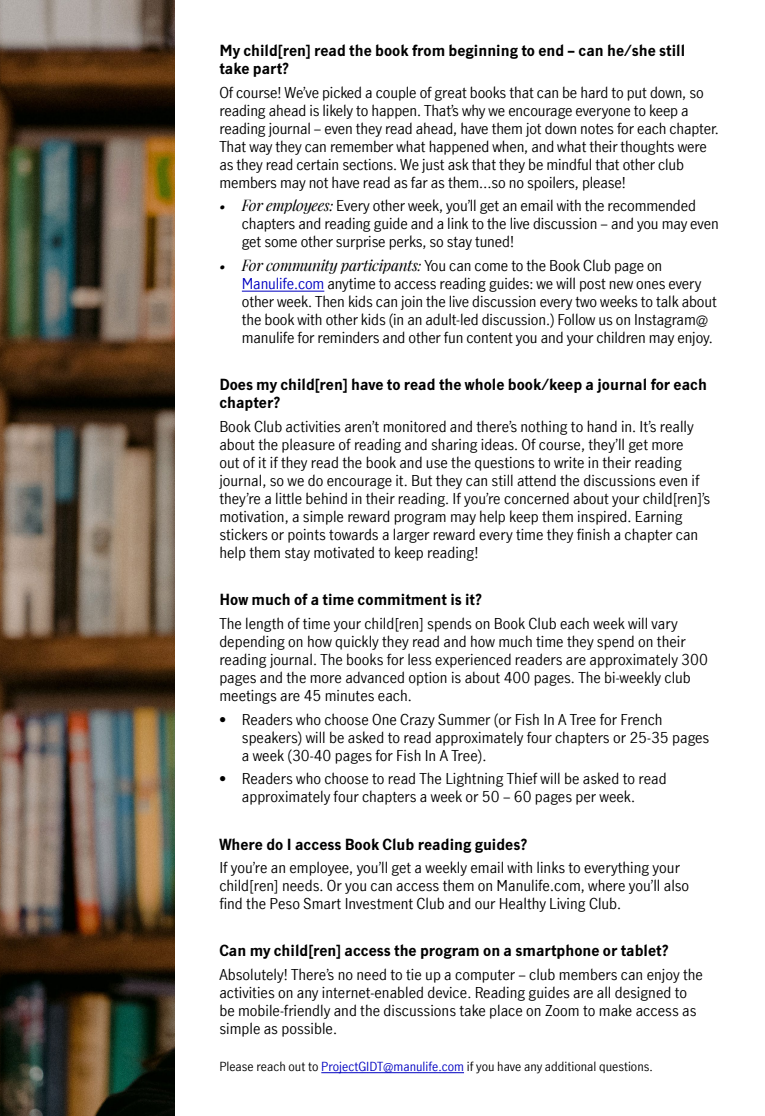
<style>
.page{position:relative;width:765px;height:1116px;background:#fff}
.page>*{position:absolute;margin:0;border:0;box-sizing:border-box;transform-origin:0 0}
.t1{font:15px/18px "Manulife JH Sans Optimized";color:#000}
.t2{font:700 15px/18px "Manulife JH Sans Optimized";color:#000}
.t3{font:12.5px "Manulife JH Sans Optimized";color:#000}
.s1{font-family:"Manulife JH Serif Optimized";font-style:italic}
.s2{color:#0000c1}
</style>
<div class="page">
<hr style="left:321px;top:1072px;width:143px;height:1px;background:#0000c1">
<hr style="left:242px;top:291px;width:82px;height:1px;background:#0000c1">
<img style="left:0;top:0;width:174px;height:1116px">
<p class="t2" style="left:219px;top:41px;width:467px">My child[ren] read the book from beginning to end – can he/she still take part?</p>
<p class="t1" style="left:219px;top:83px;width:501px">Of course! We’ve picked a couple of great books that can be hard to put down, so reading ahead is likely to happen. That’s why we encourage everyone to keep a reading journal – even they read ahead, have them jot down notes for each chapter.<br>That way they can remember what happened when, and what their thoughts were as they read certain sections. We just ask that they be mindful that other club members may not have read as far as them…so no spoilers, please!</p>
<p class="t1" style="left:242px;top:196px;width:478px;text-indent:-22px"><span class="s1">• For employees:</span> Every other week, you’ll get an email with the recommended chapters and reading guide and a link to the live discussion – and you may even get some other surprise perks, so stay tuned!</p>
<p class="t1" style="left:242px;top:256px;width:476px;text-indent:-22px"><span class="s1">• For community participants:</span> You can come to the Book Club page on <span class="s2">Manulife.com</span> anytime to access reading guides: we will post new ones every other week. Then kids can join the live discussion every two weeks to talk about the book with other kids (in an adult-led discussion.) Follow us on Instagram@ manulife for reminders and other fun content you and your children may enjoy.</p>
<p class="t2" style="left:219px;top:375px;width:489px">Does my child[ren] have to read the whole book/keep a journal for each chapter?</p>
<p class="t1" style="left:219px;top:417px;width:492px">Book Club activities aren’t monitored and there’s nothing to hand in. It’s really about the pleasure of reading and sharing ideas. Of course, they’ll get more<br>out of it if they read the book and use the questions to write in their reading journal, so we do encourage it. But they can still attend the discussions even if they’re a little behind in their reading. If you’re concerned about your child[ren]’s motivation, a simple reward program may help keep them inspired. Earning stickers or points towards a larger reward every time they finish a chapter can help them stay motivated to keep reading!</p>
<p class="t2" style="left:219px;top:590px;width:264px">How much of a time commitment is it?</p>
<p class="t1" style="left:219px;top:614px;width:490px">The length of time your child[ren] spends on Book Club each week will vary depending on how quickly they read and how much time they spend on their reading journal. The books for less experienced readers are approximately 300 pages and the more advanced option is about 400 pages. The bi-weekly club meetings are 45 minutes each.</p>
<p class="t1" style="left:242px;top:709px;width:469px;text-indent:-22px">• Readers who choose One Crazy Summer (or Fish In A Tree for French speakers) will be asked to read approximately four chapters or 25-35 pages a week (30-40 pages for Fish In A Tree).</p>
<p class="t1" style="left:242px;top:769px;width:426px;text-indent:-22px">• Readers who choose to read The Lightning Thief will be asked to read approximately four chapters a week or 50 – 60 pages per week.</p>
<p class="t2" style="left:219px;top:834px;width:309px">Where do I access Book Club reading guides?</p>
<p class="t1" style="left:219px;top:858px;width:471px">If you’re an employee, you’ll get a weekly email with links to everything your child[ren] needs. Or you can access them on Manulife.com, where you’ll also find the Peso Smart Investment Club and our Healthy Living Club.</p>
<p class="t2" style="left:219px;top:941px;width:451px">Can my child[ren] access the program on a smartphone or tablet?</p>
<p class="t1" style="left:219px;top:965px;width:485px">Absolutely! There’s no need to tie up a computer – club members can enjoy the activities on any internet-enabled device. Reading guides are all designed to be mobile-friendly and the discussions take place on Zoom to make access as simple as possible.</p>
<p class="t3" style="left:219px;top:1057px;width:435px">Please reach out to <span class="s2">ProjectGIDT@manulife.com</span> if you have any additional questions.</p>
</div>
